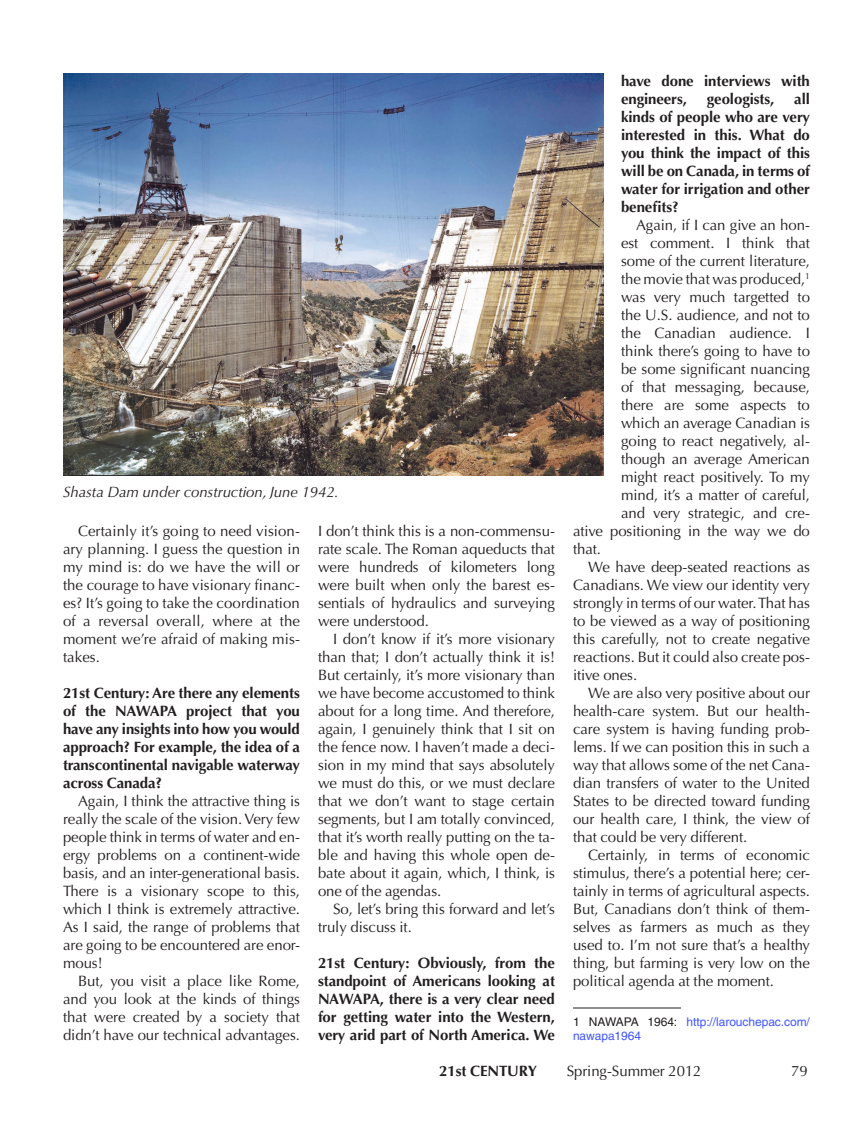
<style>
.page{position:relative;width:864px;height:1134px;background:#fff}
.page>*{position:absolute;margin:0;border:0;box-sizing:border-box;transform-origin:0 0}
.Text{font:15px/18px "Optima";letter-spacing:-.005em;color:#231f20;text-align:justify}
.Interview-er{font:700 15px/18px "Optima";letter-spacing:-.005em;color:#231f20;text-align:justify}
.Captions{font:italic 15px "Optima";letter-spacing:-.005em;color:#231f20}
.FootnoteText{font:12px/13.5px "Helvetica";letter-spacing:-.005em;color:#4055ff}
.s1{color:#231f20}
</style>
<div class="page">
<hr style="left:573px;top:1008px;width:108px;height:1px;background:#231f20">
<img style="left:63px;top:74px;width:540px;height:402px">
<p class="Captions" style="left:63px;top:484px;width:277px">Shasta Dam under construction, June 1942.</p>
<p class="Text" style="left:63px;top:522px;width:239px;text-indent:15px">Certainly it’s going to need vision&shy;ary planning. I guess the question in my mind is: do we have the will or the courage to have visionary financ&shy;es? It’s going to take the coordination of a reversal overall, where at the moment we’re afraid of making mis&shy;takes.</p>
<p class="Interview-er" style="left:63px;top:684px;width:239px">21st Century: Are there any elements of the NAWAPA project that you have any insights into how you would approach? For example, the idea of a transcontinental navigable waterway across Canada?</p>
<p class="Text" style="left:63px;top:792px;width:239px;text-indent:15px">Again, I think the attractive thing is really the scale of the vision.Very few people think in terms of water and en&shy;ergy problems on a continent-wide basis, and an inter-generational basis.<br>There is a visionary scope to this, which I think is extremely attractive.<br>As I said, the range of problems that are going to be encountered are enor&shy;mous!</p>
<p class="Text" style="left:63px;top:972px;width:239px;text-indent:15px">But, you visit a place like Rome, and you look at the kinds of things that were created by a society that didn’t have our technical advantages.</p>
<p class="Text" style="left:318px;top:522px;width:239px">I don’t think this is a non-commensu&shy;rate scale. The Roman aqueducts that were hundreds of kilometers long were built when only the barest es&shy;sentials of hydraulics and surveying were understood.</p>
<p class="Text" style="left:318px;top:630px;width:239px;text-indent:15px">I don’t know if it’s more visionary than that; I don’t actually think it is!<br>But certainly, it’s more visionary than we have become accustomed to think about for a long time. And therefore, again, I genuinely think that I sit on the fence now. I haven’t made a deci&shy;sion in my mind that says absolutely we must do this, or we must declare that we don’t want to stage certain segments, but I am totally convinced, that it’s worth really putting on the ta&shy;ble and having this whole open de&shy;bate about it again, which, I think, is one of the agendas.</p>
<p class="Text" style="left:318px;top:900px;width:238px;text-indent:15px">So, let’s bring this forward and let’s truly discuss it.</p>
<p class="Interview-er" style="left:318px;top:954px;width:239px">21st Century: Obviously, from the standpoint of Americans looking at NAWAPA, there is a very clear need for getting water into the Western, very arid part of North America. We</p>
<p class="Interview-er" style="left:621px;top:72px;width:190px">have done interviews with engineers,</p>
<p class="Interview-er" style="left:621px;top:90px;width:191px;text-indent:173px">all kinds of people who are very interested in this. What do you think the impact of this will be on Canada, in terms of water for irrigation and other benefits?</p>
<p class="Text" style="left:636px;top:216px;width:175px">Again, if I can give an hon-</p>
<p class="Text" style="left:621px;top:234px;width:190px">est comment. I think that</p>
<p class="Text" style="left:621px;top:252px;width:190px">some of the current literature,</p>
<p class="Text" style="left:621px;top:270px;width:190px">the movie that was produced,<sup>1</sup></p>
<p class="Text" style="left:621px;top:288px;width:191px">was very much targetted to</p>
<p class="Text" style="left:621px;top:306px;width:190px">the U.S. audience, and not to</p>
<p class="Text" style="left:621px;top:324px;width:190px">the Canadian audience. I</p>
<p class="Text" style="left:621px;top:342px;width:191px">think there’s going to have to</p>
<p class="Text" style="left:621px;top:360px;width:190px">be some significant nuancing</p>
<p class="Text" style="left:621px;top:378px;width:191px">of that messaging, because,</p>
<p class="Text" style="left:621px;top:396px;width:190px">there are some aspects to</p>
<p class="Text" style="left:621px;top:414px;width:190px">which an average Canadian is</p>
<p class="Text" style="left:621px;top:432px;width:190px">going to react negatively, al-</p>
<p class="Text" style="left:621px;top:450px;width:190px">though an average American</p>
<p class="Text" style="left:621px;top:468px;width:190px">might react positively. To my</p>
<p class="Text" style="left:621px;top:486px;width:191px">mind, it’s a matter of careful,</p>
<p class="Text" style="left:621px;top:504px;width:190px">and very strategic, and cre-</p>
<p class="Text" style="left:573px;top:522px;width:238px">ative positioning in the way we do</p>
<p class="Text" style="left:573px;top:540px;width:30px">that.</p>
<p class="Text" style="left:573px;top:558px;width:239px;text-indent:15px">We have deep-seated reactions as Canadians. We view our identity very strongly in terms of our water.That has to be viewed as a way of positioning this carefully, not to create negative reactions. But it could also create pos&shy;itive ones.</p>
<p class="Text" style="left:573px;top:684px;width:239px;text-indent:15px">We are also very positive about our health-care system. But our health&shy;care system is having funding prob&shy;lems. If we can position this in such a way that allows some of the net Cana&shy;dian transfers of water to the United States to be directed toward funding our health care, I think, the view of that could be very different.</p>
<p class="Text" style="left:573px;top:846px;width:239px;text-indent:15px">Certainly, in terms of economic stimulus, there’s a potential here; cer&shy;tainly in terms of agricultural aspects.<br>But, Canadians don’t think of them&shy;selves as farmers as much as they used to. I’m not sure that’s a healthy thing, but farming is very low on the political agenda at the moment.</p>
<p class="FootnoteText" style="left:573px;top:1015px;width:239px"><span class="s1">1 NAWAPA 1964:</span> http://larouchepac.com/ nawapa1964</p>
<p class="Interview-er" style="left:707px;top:90px;width:69px">geologists,</p>
<p class="Interview-er" style="left:439px;top:1062px;width:99px">21st CENTURY</p>
<p class="Text" style="left:567px;top:1062px;width:136px">Spring-Summer 2012</p>
<p class="Text" style="left:791px;top:1062px;width:18px">79</p>
</div>
